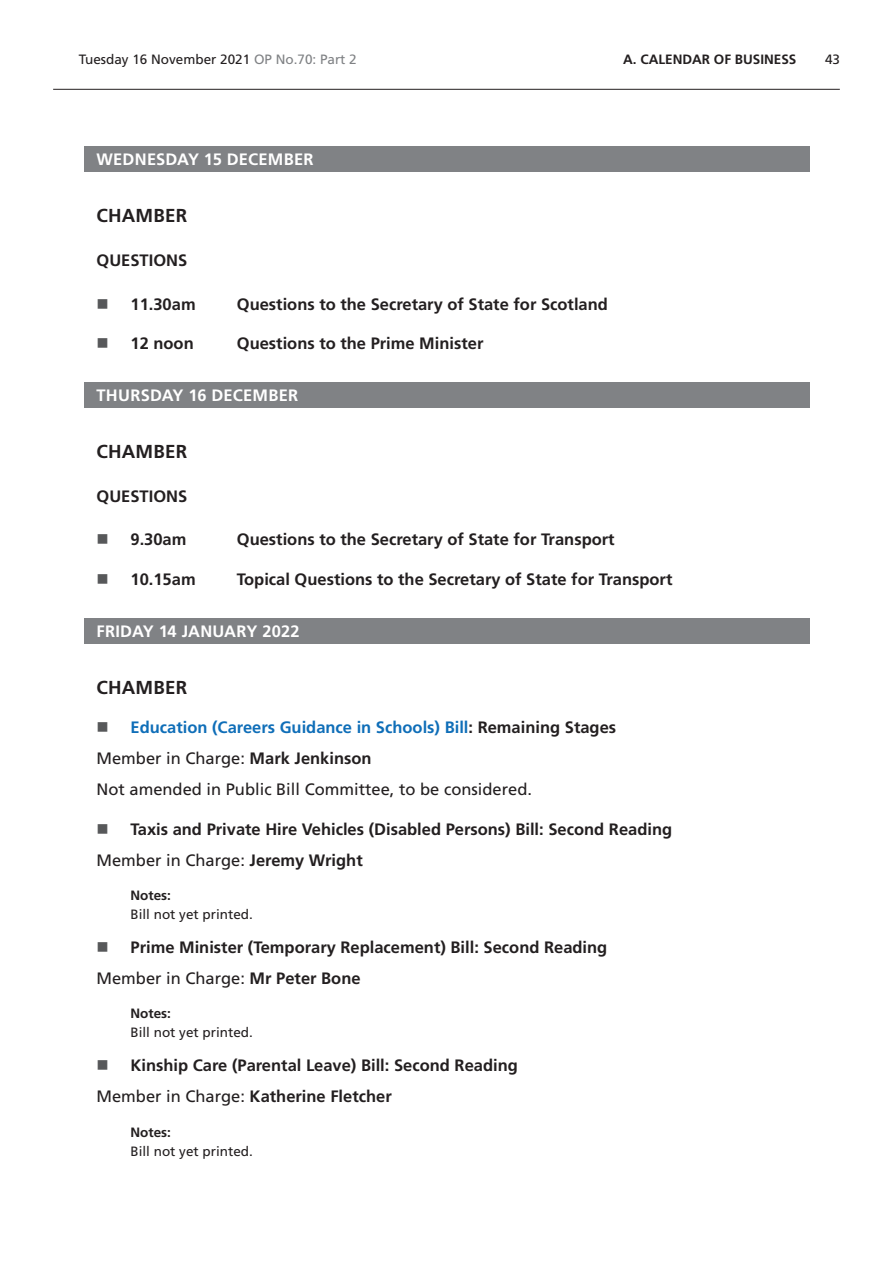
<style>
.page{position:relative;width:893px;height:1263px;background:#fff}
.page>*{position:absolute;margin:0;border:0;box-sizing:border-box;transform-origin:0 0}
.FbaLocation{font:700 18.75px "Frutiger LT Std";letter-spacing:.01em;color:#231f20}
.MemberInCharge{font:700 16.5px "Frutiger LT Std";color:#231f20}
.MemberInCharge-2{font:16.5px "Frutiger LT Std";color:#231f20}
.Heading2Grey{font:700 16.5px "Frutiger LT Std";letter-spacing:.015em;color:#fff}
.t1{font:700 16.5px "Frutiger LT Std";color:#0f6eb8}
.BoldCaps{font:700 16.5px "Frutiger LT Std";color:#231f20}
.NotesText{font:13.5px "Frutiger LT Std";color:#231f20}
.NotesTag{font:700 13.5px "Frutiger LT Std";color:#231f20}
.s1{color:#808285}
.s2{color:#231f20}
.s3{font-weight:700}
.s4{font-weight:400}
</style>
<div class="page">
<hr style="left:53px;top:89px;width:787px;height:1px;background:#231f20">
<div style="left:84px;top:147px;width:725px;height:25px;background:#808285"></div>
<div style="left:84px;top:382px;width:725px;height:26px;background:#808285"></div>
<div style="left:84px;top:618px;width:725px;height:25px;background:#808285"></div>
<p class="NotesText" style="left:79px;top:52px;width:280px">Tuesday 16 November 2021 <span class="s1">OP No.70: Part 2</span></p>
<p class="NotesTag" style="left:623px;top:52px;width:36px">A. Calendar</p>
<p class="NotesTag" style="left:714px;top:52px;width:38px">of Business</p>
<p class="NotesText" style="left:825px;top:52px;width:17px">43</p>
<h2 class="Heading2Grey" style="left:97px;top:150px;width:219px">WEDNESDAY 15 DECEMBER</h2>
<p class="FbaLocation" style="left:97px;top:204px;width:92px">CHAMBER</p>
<p class="BoldCaps" style="left:97px;top:250px;width:92px">QUESTIONS</p>
<p class="MemberInCharge" style="left:131px;top:294px;width:67px">11.30am</p>
<p class="MemberInCharge" style="left:237px;top:294px;width:373px">Questions to the Secretary of State for Scotland</p>
<p class="MemberInCharge" style="left:131px;top:334px;width:65px">12 noon</p>
<p class="MemberInCharge" style="left:237px;top:334px;width:248px">Questions to the Prime Minister</p>
<h2 class="Heading2Grey" style="left:97px;top:386px;width:203px">THURSDAY 16 DECEMBER</h2>
<p class="FbaLocation" style="left:97px;top:440px;width:92px">CHAMBER</p>
<p class="BoldCaps" style="left:97px;top:486px;width:92px">QUESTIONS</p>
<p class="MemberInCharge" style="left:131px;top:530px;width:57px">9.30am</p>
<p class="MemberInCharge" style="left:237px;top:530px;width:379px">Questions to the Secretary of State for Transport</p>
<p class="MemberInCharge" style="left:131px;top:569px;width:67px">10.15am</p>
<p class="MemberInCharge" style="left:237px;top:569px;width:437px">Topical Questions to the Secretary of State for Transport</p>
<h2 class="Heading2Grey" style="left:97px;top:622px;width:205px">FRIDAY 14 JANUARY 2022</h2>
<p class="FbaLocation" style="left:97px;top:676px;width:92px">CHAMBER</p>
<p class="t1" style="left:131px;top:718px;width:487px">Education (Careers Guidance in Schools) Bill<span class="s2">: Remaining Stages</span></p>
<p class="MemberInCharge-2" style="left:97px;top:749px;width:277px">Member in Charge: <span class="s3">Mark Jenkinson</span></p>
<p class="MemberInCharge-2" style="left:97px;top:780px;width:437px">Not amended in Public Bill Committee, to be considered.</p>
<p class="MemberInCharge" style="left:131px;top:819px;width:543px">Taxis and Private Hire Vehicles (Disabled Persons) Bill: Second Reading</p>
<p class="MemberInCharge-2" style="left:97px;top:850px;width:268px">Member in Charge: <span class="s3">Jeremy Wright</span></p>
<p class="NotesTag" style="left:131px;top:887px;width:42px">Notes:</p>
<p class="NotesText" style="left:131px;top:906px;width:124px">Bill not yet printed.</p>
<p class="MemberInCharge" style="left:131px;top:938px;width:478px">Prime Minister (Temporary Replacement) Bill: Second Reading</p>
<p class="MemberInCharge-2" style="left:97px;top:969px;width:266px">Member in Charge: <span class="s3">Mr Peter Bone</span></p>
<p class="NotesTag" style="left:131px;top:1005px;width:42px">Notes:</p>
<p class="NotesText" style="left:131px;top:1025px;width:124px">Bill not yet printed.</p>
<p class="MemberInCharge" style="left:131px;top:1056px;width:389px">Kinship Care (Parental Leave) Bill: Second Reading</p>
<p class="MemberInCharge" style="left:97px;top:1087px;width:297px"><span class="s4">Member in Charge:</span> Katherine Fletcher</p>
<p class="NotesTag" style="left:131px;top:1124px;width:42px">Notes:</p>
<p class="NotesText" style="left:131px;top:1143px;width:124px">Bill not yet printed.</p>
</div>
